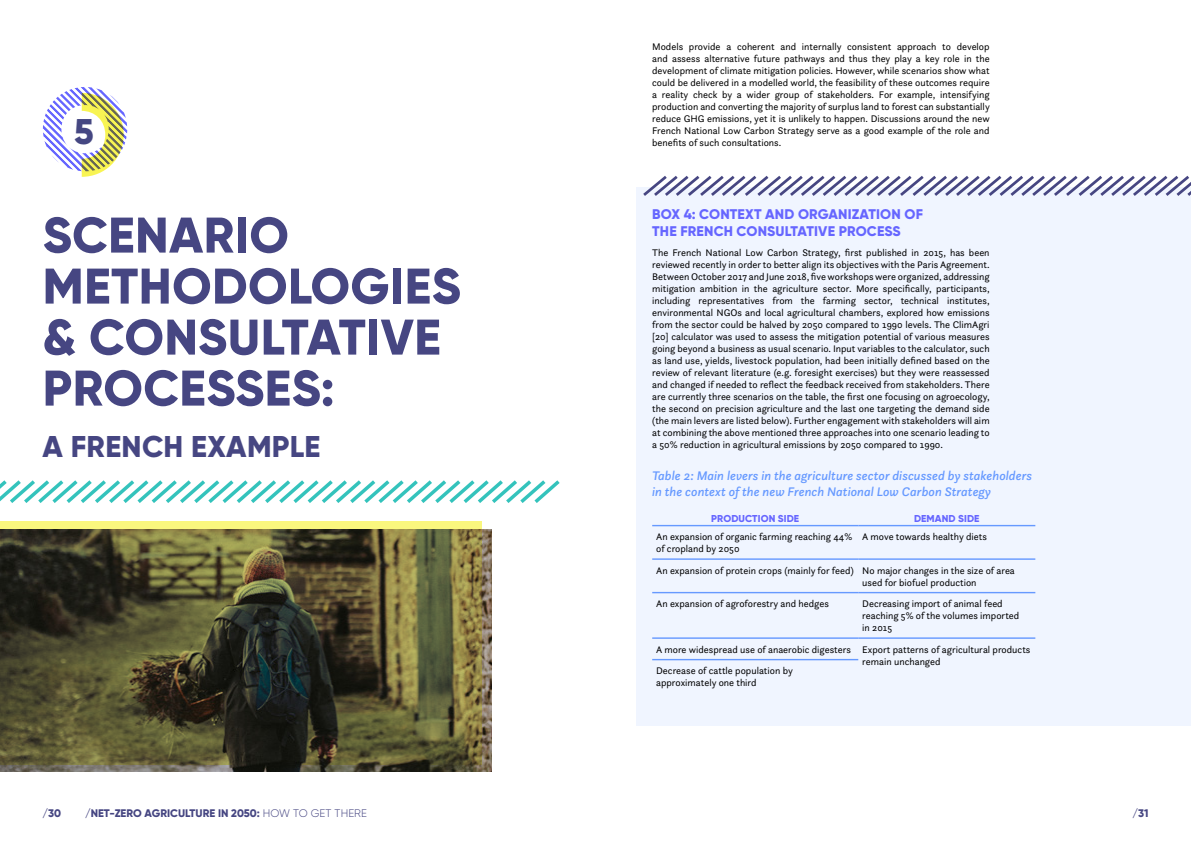
<style>
.page{position:relative;width:1191px;height:842px;background:#fff}
.page>*{position:absolute;margin:0;border:0;box-sizing:border-box;transform-origin:0 0}
.t1{font:800 50px/51px "Gilroy";letter-spacing:.01em;color:#464682}
.t2{font:800 35.7px "Gilroy";color:#454782}
.t3{font:800 30px "Gilroy";letter-spacing:.01em;color:#464682}
.t4{font:800 14px/16.8px "Gilroy";letter-spacing:.01em;color:#66f}
.t5{font:italic 500 13px/15.6px "Questa Sans";color:#69f}
.t6{font:800 11px "Gilroy";color:#464682}
.t7{font:10px/12px "Questa Sans";color:#000}
.t8{font:800 10px "Gilroy";letter-spacing:.01em;color:#66f}
.s1{font-weight:300}
</style>
<div class="page">
<div style="left:636px;top:187px;width:555px;height:538px;background:#f0f5ff"></div>
<svg style="left:643px;top:175px;width:548px;height:21px"></svg>
<svg style="left:43px;top:87px;width:84px;height:90px"></svg>
<svg style="left:0;top:480px;width:560px;height:23px"></svg>
<img style="left:0;top:529px;width:492px;height:243px">
<svg style="left:0;top:521px;width:481px;height:243px"></svg>
<hr style="left:652px;top:525px;width:206px;height:1px;background:#69f">
<hr style="left:858px;top:525px;width:177px;height:1px;background:#69f">
<hr style="left:652px;top:558px;width:206px;height:2px;background:#69f">
<hr style="left:858px;top:558px;width:177px;height:2px;background:#69f">
<hr style="left:652px;top:592px;width:206px;height:1px;background:#69f">
<hr style="left:858px;top:592px;width:177px;height:1px;background:#69f">
<hr style="left:652px;top:637px;width:206px;height:2px;background:#69f">
<hr style="left:858px;top:637px;width:177px;height:2px;background:#69f">
<hr style="left:652px;top:659px;width:206px;height:1px;background:#69f">
<h2 class="t2" style="left:74px;top:109px;width:21px">5</h2>
<h1 class="t1" style="left:42px;top:209px;width:420px">SCENARIO<br>METHODOLOGIES &amp; CONSULTATIVE<br>PROCESSES:</h1>
<h3 class="t3" style="left:43px;top:427px;width:279px">A FRENCH EXAMPLE</h3>
<p class="t7" style="left:652px;top:40px;width:339px;text-align:justify">Models provide a coherent and internally consistent approach to develop and assess alternative future pathways and thus they play a key role in the development of climate mitigation policies. However, while scenarios show what could be delivered in a modelled world, the feasibility of these outcomes require a reality check by a wider group of stakeholders. For example, intensifying production and converting the majority of surplus land to forest can substantially reduce GHG emissions, yet it is unlikely to happen. Discussions around the new French National Low Carbon Strategy serve as a good example of the role and benefits of such consultations.</p>
<h3 class="t4" style="left:652px;top:206px;width:272px">BOX 4: CONTEXT AND ORGANIZATION OF<br>THE FRENCH CONSULTATIVE PROCESS</h3>
<p class="t7" style="left:652px;top:247px;width:339px;text-align:justify">The French National Low Carbon Strategy, first published in 2015, has been reviewed recently in order to better align its objectives with the Paris Agreement.<br>Between October 2017 and June 2018, five workshops were organized, addressing mitigation ambition in the agriculture sector. More specifically, participants, including representatives from the farming sector, technical institutes, environmental NGOs and local agricultural chambers, explored how emissions from the sector could be halved by 2050 compared to 1990 levels. The ClimAgri [20] calculator was used to assess the mitigation potential of various measures going beyond a business as usual scenario. Input variables to the calculator, such as land use, yields, livestock population, had been initially defined based on the review of relevant literature (e.g. foresight exercises) but they were reassessed and changed if needed to reflect the feedback received from stakeholders. There are currently three scenarios on the table, the first one focusing on agroecology, the second on precision agriculture and the last one targeting the demand side (the main levers are listed below). Further engagement with stakeholders will aim at combining the above mentioned three approaches into one scenario leading to a 50% reduction in agricultural emissions by 2050 compared to 1990.</p>
<h3 class="t5" style="left:652px;top:468px;width:381px">Table 2: Main levers in the agriculture sector discussed by stakeholders in the context of the new French National Low Carbon Strategy</h3>
<p class="t8" style="left:711px;top:512px;width:90px">PRODUCTION SIDE</p>
<p class="t8" style="left:914px;top:512px;width:67px">DEMAND SIDE</p>
<p class="t7" style="left:656px;top:530px;width:197px">An expansion of organic farming reaching 44% of cropland by 2050</p>
<p class="t7" style="left:862px;top:530px;width:126px">A move towards healthy diets</p>
<p class="t7" style="left:862px;top:564px;width:154px;text-indent:-206px">An expansion of protein crops (mainly for feed) No major changes in the size of area used for biofuel production</p>
<p class="t7" style="left:656px;top:597px;width:174px">An expansion of agroforestry and hedges</p>
<p class="t7" style="left:862px;top:597px;width:158px">Decreasing import of animal feed reaching 5% of the volumes imported in 2015</p>
<p class="t7" style="left:862px;top:643px;width:170px;text-indent:-206px">A more widespread use of anaerobic digesters Export patterns of agricultural products remain unchanged</p>
<p class="t7" style="left:656px;top:664px;width:138px">Decrease of cattle population by approximately one third</p>
<p class="t6" style="left:43px;top:806px;width:20px">/30</p>
<p class="t6" style="left:85px;top:806px;width:283px">/NET-ZERO AGRICULTURE IN 2050: <span class="s1">HOW TO GET THERE</span></p>
<p class="t6" style="left:1132px;top:806px;width:17px">/31</p>
</div>
